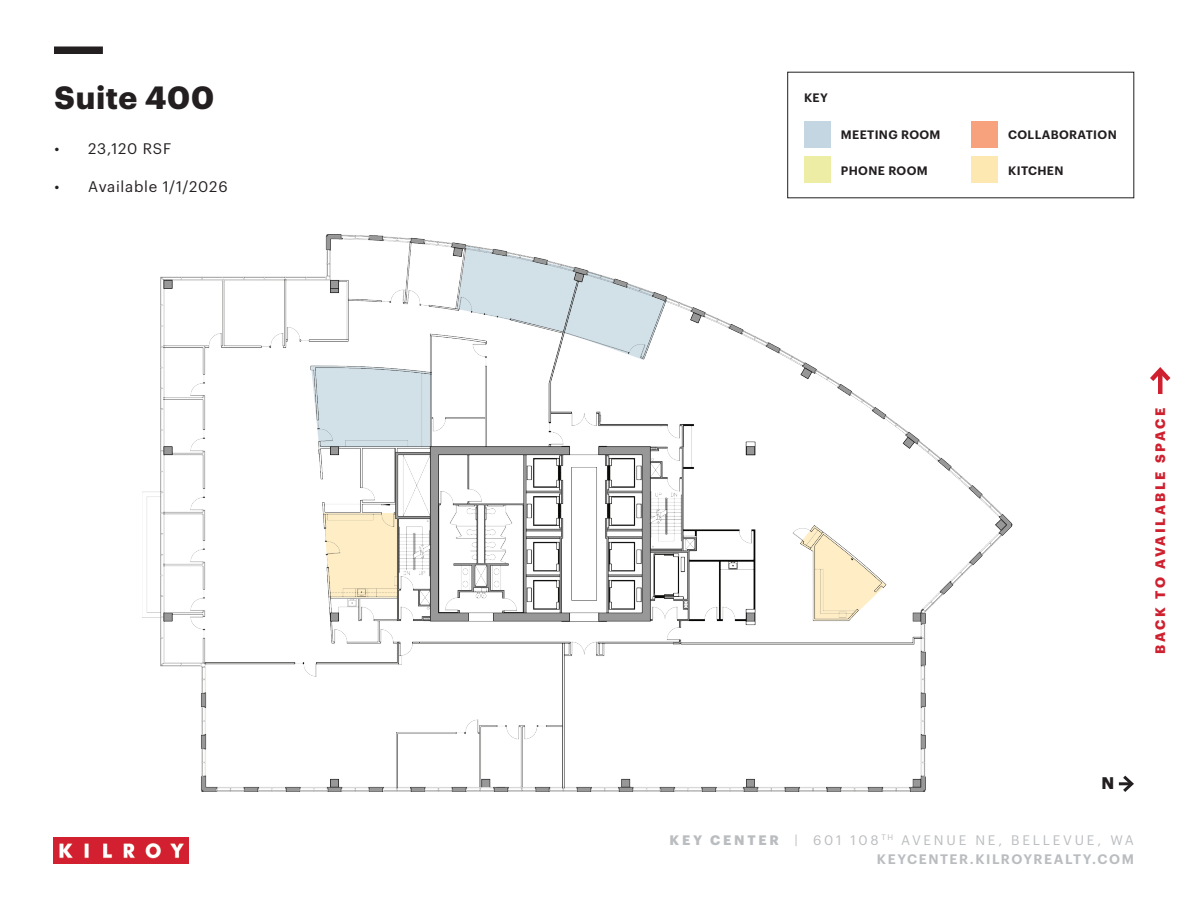
<style>
.page{position:relative;width:1188px;height:918px;background:#fff}
.page>*{position:absolute;margin:0;border:0;box-sizing:border-box;transform-origin:0 0}
.t1{font:700 31.5px "Graphik";letter-spacing:.02em;color:#231f20}
.t2{font:700 16.5px "Graphik";color:#231f20}
.t3{font:15px "Graphik";letter-spacing:.05em;color:#231f20}
.t4{font:13.5px/19.5px "Graphik";letter-spacing:.205em;color:#babdc0;text-align:right}
.t5{font:700 13.5px "Graphik";letter-spacing:.205em;color:#cf202f}
.t6{font:600 12px "Graphik";letter-spacing:.03em;color:#231f20}
.s1{font-weight:700}
.s2{font-weight:600}
</style>
<div class="page">
<img style="left:54px;top:838px;width:135px;height:26px">
<div style="left:54px;top:46px;width:49px;height:8px;background:#231f20"></div>
<div style="left:804px;top:121px;width:27px;height:27px;background:#c3d6e1"></div>
<div style="left:804px;top:156px;width:27px;height:27px;background:#ededa5"></div>
<div style="left:971px;top:121px;width:27px;height:27px;background:#f7a27c"></div>
<div style="left:971px;top:156px;width:27px;height:27px;background:#fee8b2"></div>
<hr style="left:1158px;top:370px;width:4px;height:24px;background:#cf202f">
<svg style="left:1150px;top:367px;width:21px;height:19px"></svg>
<svg style="left:1119px;top:775px;width:15px;height:17px"></svg>
<img style="left:142px;top:234px;width:871px;height:558px">
<h1 class="t1" style="left:54px;top:73px;width:161px">Suite 400</h1>
<p class="t3" style="left:54px;top:137px;width:118px">• 23,120 RSF</p>
<p class="t3" style="left:54px;top:175px;width:175px">• Available 1/1/2026</p>
<p class="t6" style="left:804px;top:89px;width:25px">KEY</p>
<p class="t6" style="left:841px;top:125px;width:101px">MEETING ROOM</p>
<p class="t6" style="left:841px;top:161px;width:88px">PHONE ROOM</p>
<p class="t6" style="left:1008px;top:125px;width:110px">COLLABORATION</p>
<p class="t6" style="left:1008px;top:161px;width:57px">KITCHEN</p>
<p class="t5" style="left:1150px;top:654px;width:248px;rotate:-90deg">BACK TO AVAILABLE SPACE</p>
<p class="t2" style="left:1101px;top:771px;width:14px">N</p>
<p class="t4" style="left:669px;top:829px;width:466px"><span class="s1">KEY CENTER</span> | 601 108 <sup>TH</sup> AVENUE NE, BELLEVUE, WA<br><span class="s2">KEYCENTER.KILROYREALTY.COM</span></p>
</div>
